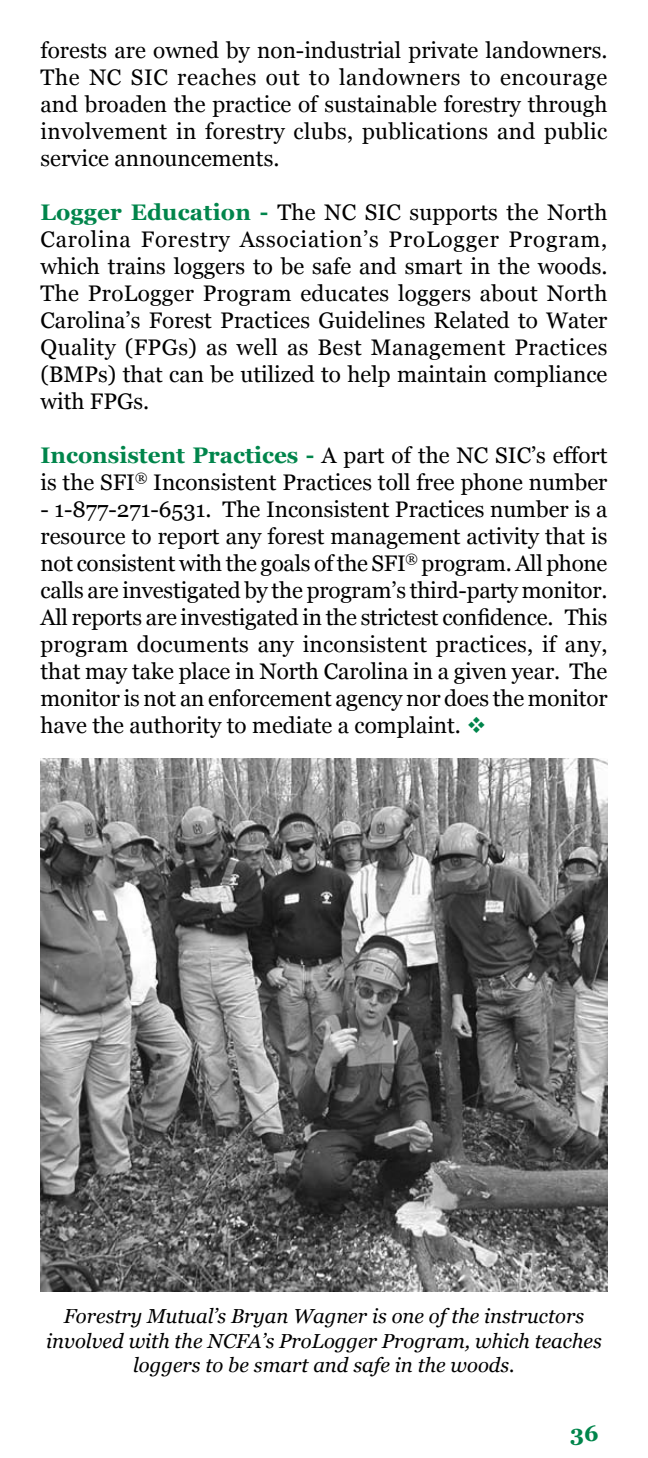
<style>
.page{position:relative;width:648px;height:1458px;background:#fff}
.page>*{position:absolute;margin:0;border:0;box-sizing:border-box;transform-origin:0 0}
.t1{font:22.5px/27px "Georgia";color:#000;text-align:justify}
.t2{font:700 22.5px "Georgia";color:#00854b}
.t3{font:italic 20.25px/24.3px "Georgia";color:#000;text-align:center}
.s1{font-weight:700;color:#00854b}
.s2{color:#00854b}
</style>
<div class="page">
<img style="left:40px;top:758px;width:568px;height:533px">
<p class="t1" style="left:40px;top:36px;width:568px">forests are owned by non-industrial private landowners.<br>The NC SIC reaches out to landowners to encourage and broaden the practice of sustainable forestry through involvement in forestry clubs, publications and public service announcements.</p>
<p class="t1" style="left:40px;top:198px;width:569px"><span class="s1">Logger Education -</span> The NC SIC supports the North Carolina Forestry Association’s ProLogger Program, which trains loggers to be safe and smart in the woods.<br>The ProLogger Program educates loggers about North Carolina’s Forest Practices Guidelines Related to Water Quality (FPGs) as well as Best Management Practices (BMPs) that can be utilized to help maintain compliance with FPGs.</p>
<p class="t1" style="left:40px;top:441px;width:568px"><span class="s1">Inconsistent Practices -</span> A part of the NC SIC’s effort is the SFI<sup>®</sup> Inconsistent Practices toll free phone number</p>
<p class="t1" style="left:40px;top:495px;width:569px">- 1-877-271-6531. The Inconsistent Practices number is a resource to report any forest management activity that is not consistent with the goals of the SFI<sup>®</sup> program. All phone calls are investigated by the program’s third-party monitor.<br>All reports are investigated in the strictest confidence. This program documents any inconsistent practices, if any, that may take place in North Carolina in a given year. The monitor is not an enforcement agency nor does the monitor have the authority to mediate a complaint. <span class="s2">❖</span></p>
<p class="t3" style="left:46px;top:1304px;width:557px">Forestry Mutual’s Bryan Wagner is one of the instructors involved with the NCFA’s ProLogger Program, which teaches loggers to be smart and safe in the woods.</p>
<p class="t2" style="left:570px;top:1420px;width:30px">36</p>
</div>
